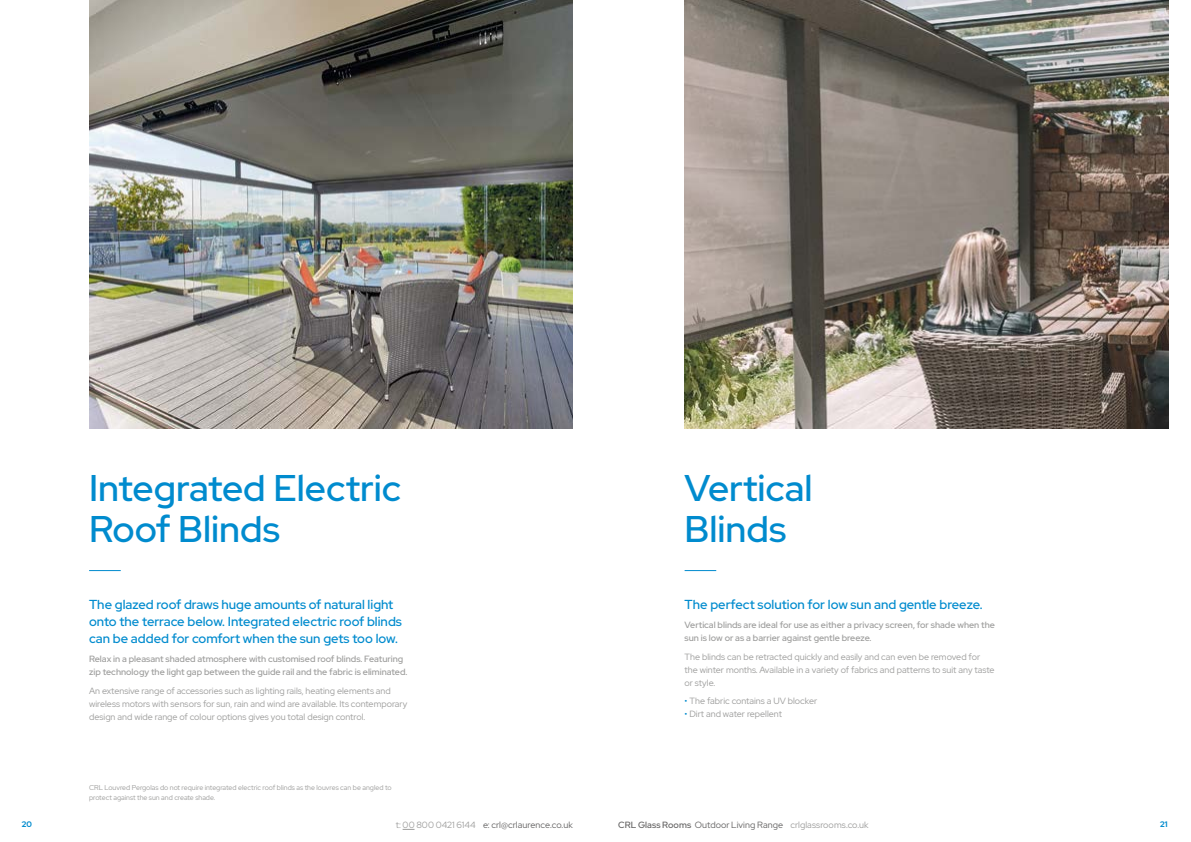
<style>
.page{position:relative;width:1191px;height:842px;background:#fff}
.page>*{position:absolute;margin:0;border:0;box-sizing:border-box;transform-origin:0 0}
.t1{font:500 37px/41px "Red Hat Display";color:#008bce}
.t2{font:500 13px/17px "Red Hat Display";color:#008bce}
.t3{font:9px/13px "Red Hat Display";color:#9d9d9c}
.t4{font:500 9px/13px "Red Hat Display";color:#9d9d9c}
.t5{font:9px "Red Hat Display";letter-spacing:.005em;color:#646363}
.t6{font:700 8px "Red Hat Display";color:#008bce}
.t7{font:7px/10px "Red Hat Display";color:#9d9d9c}
.s1{color:#008bce}
.s2{color:#9d9d9c}
.s3{font-weight:500;color:#646363}
.s4{color:#646363}
</style>
<div class="page">
<svg style="left:402px;top:829px;width:12px;height:1px"></svg>
<hr style="left:89px;top:570px;width:32px;height:1px;background:#008bce">
<hr style="left:684px;top:570px;width:32px;height:1px;background:#008bce">
<img style="left:89px;top:0;width:484px;height:428px">
<img style="left:684px;top:0;width:484px;height:428px">
<h1 class="t1" style="left:89px;top:467px;width:314px">Integrated Electric<br>Roof Blinds</h1>
<h2 class="t2" style="left:89px;top:596px;width:314px">The glazed roof draws huge amounts of natural light onto the terrace below. Integrated electric roof blinds can be added for comfort when the sun gets too low.</h2>
<p class="t4" style="left:89px;top:652px;width:320px">Relax in a pleasant shaded atmosphere with customised roof blinds. Featuring zip technology the light gap between the guide rail and the fabric is eliminated.</p>
<p class="t3" style="left:89px;top:684px;width:320px">An extensive range of accessories such as lighting rails, heating elements and wireless motors with sensors for sun, rain and wind are available. Its contemporary design and wide range of colour options gives you total design control.</p>
<p class="t7" style="left:89px;top:782px;width:304px">CRL Louvred Pergolas do not require integrated electric roof blinds as the louvres can be angled to protect against the sun and create shade.</p>
<h1 class="t1" style="left:684px;top:467px;width:129px">Vertical<br>Blinds</h1>
<h2 class="t2" style="left:684px;top:596px;width:299px">The perfect solution for low sun and gentle breeze.</h2>
<p class="t4" style="left:684px;top:618px;width:312px">Vertical blinds are ideal for use as either a privacy screen, for shade when the sun is low or as a barrier against gentle breeze.</p>
<p class="t3" style="left:684px;top:650px;width:311px">The blinds can be retracted quickly and easily and can even be removed for the winter months. Available in a variety of fabrics and patterns to suit any taste or style.</p>
<p class="t3" style="left:684px;top:694px;width:134px"><span class="s1">•</span> The fabric contains a UV blocker</p>
<p class="t3" style="left:684px;top:707px;width:99px"><span class="s1">•</span> Dirt and water repellent</p>
<p class="t6" style="left:22px;top:819px;width:12px">20</p>
<p class="t5" style="left:396px;top:819px;width:179px"><span class="s2">t: 00 800 0421 6144</span> e: crl@crlaurence.co.uk</p>
<p class="t3" style="left:618px;top:819px;width:252px"><span class="s3">CRL Glass Rooms</span> <span class="s4">Outdoor Living Range</span> crlglassrooms.co.uk</p>
<p class="t6" style="left:1160px;top:819px;width:9px">21</p>
</div>
